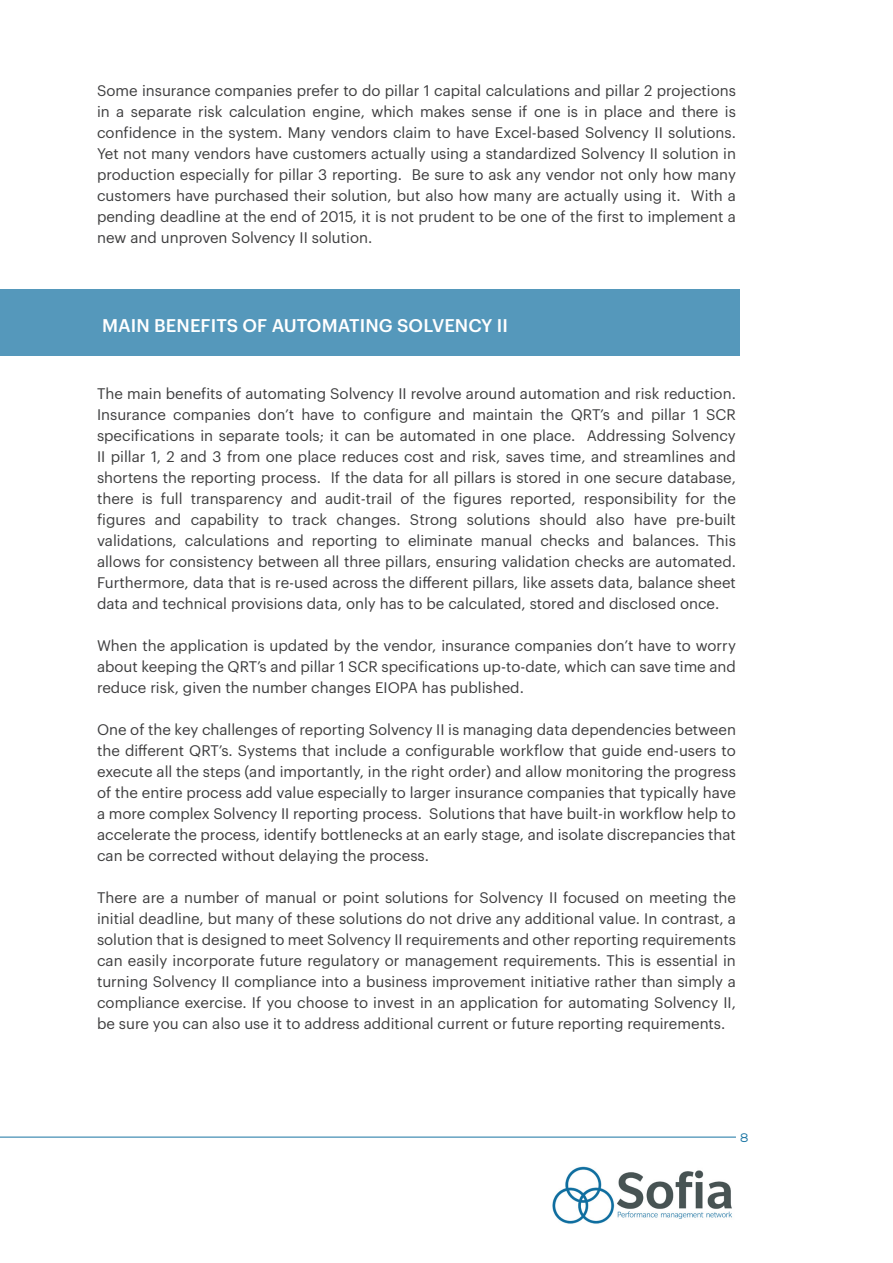
<style>
.page{position:relative;width:893px;height:1263px;background:#fff}
.page>*{position:absolute;margin:0;border:0;box-sizing:border-box;transform-origin:0 0}
.t1{font:500 18px "Graphik";letter-spacing:.005em;color:#fff}
.t2{font:15px/21px "Graphik";color:#3e3e3f;text-align:justify}
.t3{font:13.5px "Hero";color:#1773a2}
</style>
<div class="page">
<img style="left:552px;top:1166px;width:180px;height:58px">
<hr style="left:0;top:1137px;width:736px;height:1px;background:#1773a2">
<div style="left:0;top:289px;width:739px;height:67px;background:#5598bb"></div>
<p class="t2" style="left:97px;top:79px;width:640px">Some insurance companies prefer to do pillar 1 capital calculations and pillar 2 projections in a separate risk calculation engine, which makes sense if one is in place and there is confidence in the system. Many vendors claim to have Excel-based Solvency II solutions.<br>Yet not many vendors have customers actually using a standardized Solvency II solution in production especially for pillar 3 reporting. Be sure to ask any vendor not only how many customers have purchased their solution, but also how many are actually using it. With a pending deadline at the end of 2015, it is not prudent to be one of the first to implement a new and unproven Solvency II solution.</p>
<p class="t1" style="left:102px;top:311px;width:407px">MAIN BENEFITS OF AUTOMATING SOLVENCY II</p>
<p class="t2" style="left:97px;top:382px;width:640px">The main benefits of automating Solvency II revolve around automation and risk reduction.<br>Insurance companies don’t have to configure and maintain the QRT’s and pillar 1 SCR specifications in separate tools; it can be automated in one place. Addressing Solvency II pillar 1, 2 and 3 from one place reduces cost and risk, saves time, and streamlines and shortens the reporting process. If the data for all pillars is stored in one secure database, there is full transparency and audit-trail of the figures reported, responsibility for the figures and capability to track changes. Strong solutions should also have pre-built validations, calculations and reporting to eliminate manual checks and balances. This allows for consistency between all three pillars, ensuring validation checks are automated.<br>Furthermore, data that is re-used across the different pillars, like assets data, balance sheet data and technical provisions data, only has to be calculated, stored and disclosed once.</p>
<p class="t2" style="left:97px;top:634px;width:640px">When the application is updated by the vendor, insurance companies don’t have to worry about keeping the QRT’s and pillar 1 SCR specifications up-to-date, which can save time and reduce risk, given the number changes EIOPA has published.</p>
<p class="t2" style="left:97px;top:718px;width:640px">One of the key challenges of reporting Solvency II is managing data dependencies between the different QRT’s. Systems that include a configurable workflow that guide end-users to execute all the steps (and importantly, in the right order) and allow monitoring the progress of the entire process add value especially to larger insurance companies that typically have a more complex Solvency II reporting process. Solutions that have built-in workflow help to accelerate the process, identify bottlenecks at an early stage, and isolate discrepancies that can be corrected without delaying the process.</p>
<p class="t2" style="left:97px;top:886px;width:640px">There are a number of manual or point solutions for Solvency II focused on meeting the initial deadline, but many of these solutions do not drive any additional value. In contrast, a solution that is designed to meet Solvency II requirements and other reporting requirements can easily incorporate future regulatory or management requirements. This is essential in turning Solvency II compliance into a business improvement initiative rather than simply a compliance exercise. If you choose to invest in an application for automating Solvency II, be sure you can also use it to address additional current or future reporting requirements.</p>
<p class="t3" style="left:740px;top:1131px;width:10px">8</p>
</div>
